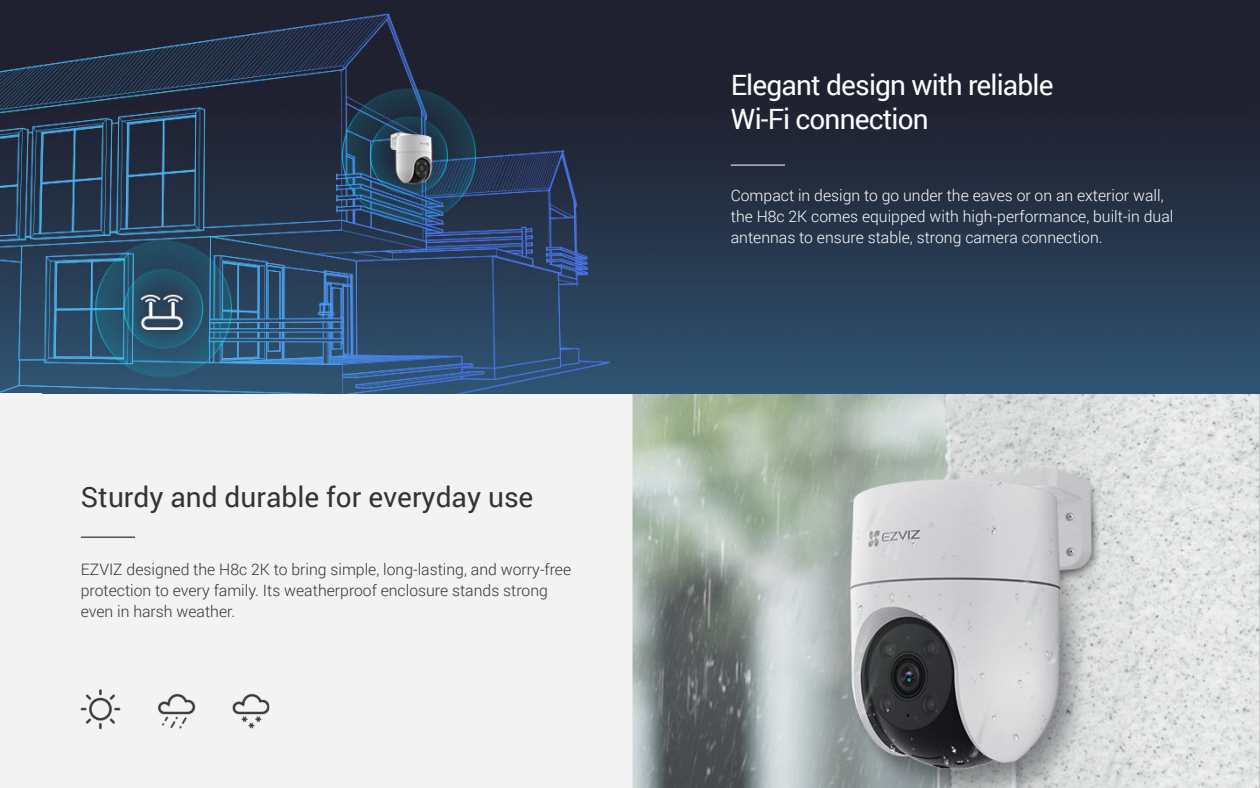
<style>
.page{position:relative;width:1260px;height:788px;background:#fff}
.page>*{position:absolute;margin:0;border:0;box-sizing:border-box;transform-origin:0 0}
.t1{font:28px/33.6px "Roboto";letter-spacing:-.03em;color:#fff}
.t2{font:28px "Roboto";color:#333}
.t3{font:300 15.75px/21px "Roboto";color:#fff}
.t4{font:300 15.75px/21px "Roboto";color:#333}
</style>
<div class="page">
<img style="left:41px;top:394px;width:1219px;height:394px">
<hr style="left:81px;top:536px;width:54px;height:1px;background:#050505">
<img style="left:74px;top:686px;width:200px;height:47px">
<img style="left:0;top:0;width:1260px;height:394px">
<hr style="left:731px;top:165px;width:54px;height:1px;background:#fff">
<div style="left:0;top:394px;width:41px;height:394px;background:#f3f3f3"></div>
<h1 class="t2" style="left:81px;top:484px;width:454px">Sturdy and durable for everyday use</h1>
<p class="t4" style="left:81px;top:559px;width:492px">EZVIZ designed the H8c 2K to bring simple, long-lasting, and worry-free protection to every family. Its weatherproof enclosure stands strong even in harsh weather.</p>
<h1 class="t1" style="left:731px;top:70px;width:324px">Elegant design with reliable<br>Wi-Fi connection</h1>
<p class="t3" style="left:731px;top:186px;width:444px">Compact in design to go under the eaves or on an exterior wall, the H8c 2K comes equipped with high-performance, built-in dual antennas to ensure stable, strong camera connection.</p>
</div>
